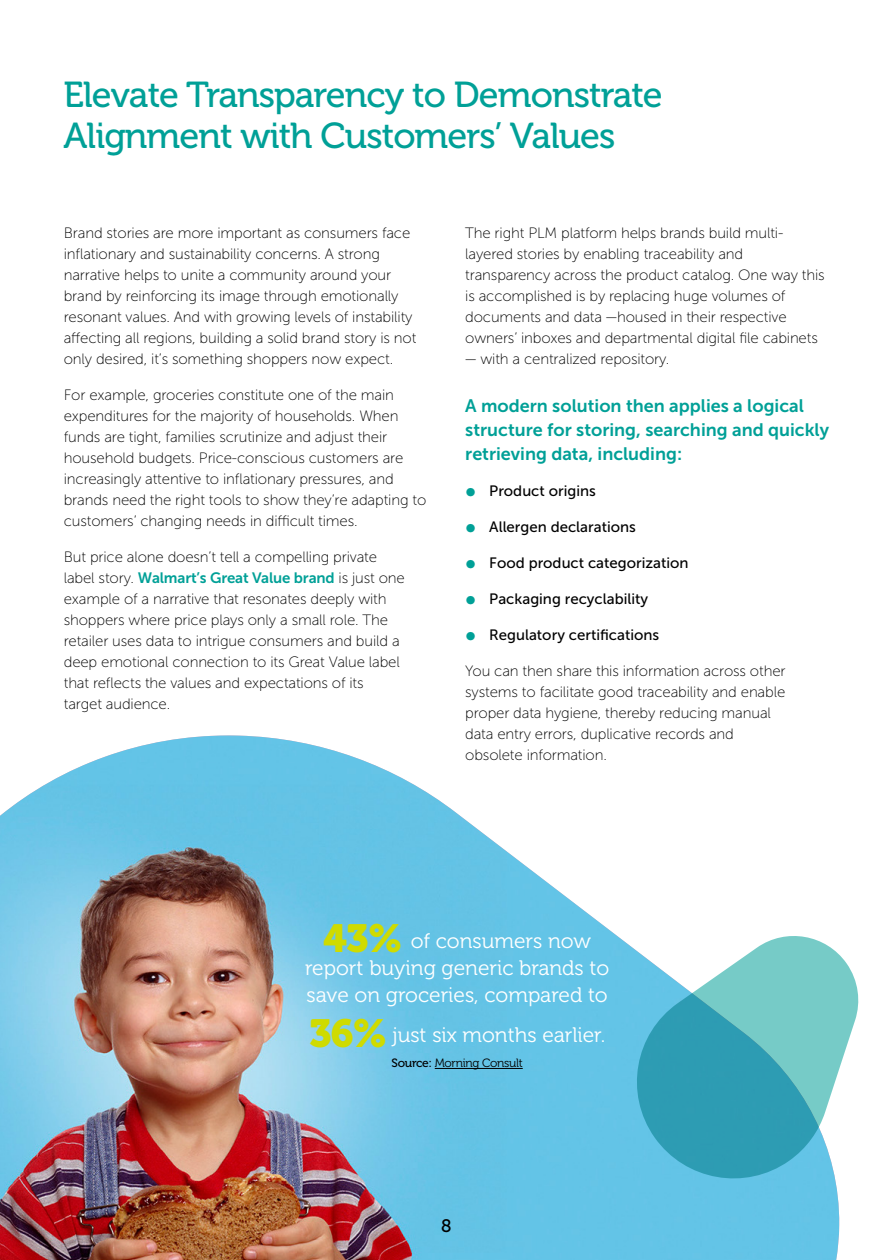
<style>
.page{position:relative;width:893px;height:1260px;background:#fff}
.page>*{position:absolute;margin:0;border:0;box-sizing:border-box;transform-origin:0 0}
.t1{font:36px/40.5px "Museo 500";letter-spacing:-.025em;color:#00a097}
.t2{font:21px/27px "Museo 300";color:#fff;text-align:center}
.t3{font:18px/24px "Museo Sans 700";color:#00a097}
.t4{font:18px "Museo 500";color:#000}
.t5{font:15px/21px "Museo Sans 100";letter-spacing:-.01em;color:#000}
.t6{font:15px "Museo Sans 500";color:#000}
.t7{font:15px "Museo Sans 700";letter-spacing:-.01em;color:#00a097}
.t8{font:12px "Museo 300";letter-spacing:-.025em;color:#000}
.s1{font-family:"Museo Sans 100";color:#000}
.s2{font-size:27px;color:#00a097}
.s3{font-family:"Museo 900";font-size:39px;color:#cfdb00}
.s4{font-family:"Museo 500"}
</style>
<div class="page">
<img style="left:0;top:735px;width:840px;height:525px">
<svg style="left:623px;top:927px;width:236px;height:265px"></svg>
<hr style="left:435px;top:1068px;width:87px;height:1px;background:#000">
<h1 class="t1" style="left:64px;top:75px;width:600px">Elevate Transparency to Demonstrate<br>Alignment with Customers’ Values</h1>
<p class="t5" style="left:64px;top:222px;width:354px">Brand stories are more important as consumers face inflationary and sustainability concerns. A strong narrative helps to unite a community around your brand by reinforcing its image through emotionally resonant values. And with growing levels of instability affecting all regions, building a solid brand story is not only desired, it’s something shoppers now expect.</p>
<p class="t5" style="left:64px;top:384px;width:364px">For example, groceries constitute one of the main expenditures for the majority of households. When funds are tight, families scrutinize and adjust their household budgets. Price-conscious customers are increasingly attentive to inflationary pressures, and brands need the right tools to show they’re adapting to customers’ changing needs in difficult times.</p>
<p class="t5" style="left:64px;top:546px;width:315px">But price alone doesn’t tell a compelling private</p>
<p class="t7" style="left:64px;top:569px;width:342px"><span class="s1">label story.</span> Walmart’s Great Value brand <span class="s1">is just one</span></p>
<p class="t5" style="left:64px;top:588px;width:337px">example of a narrative that resonates deeply with shoppers where price plays only a small role. The retailer uses data to intrigue consumers and build a deep emotional connection to its Great Value label that reflects the values and expectations of its target audience.</p>
<p class="t5" style="left:465px;top:222px;width:361px">The right PLM platform helps brands build multi&shy;layered stories by enabling traceability and transparency across the product catalog. One way this is accomplished is by replacing huge volumes of documents and data —housed in their respective owners’ inboxes and departmental digital file cabinets</p>
<p class="t5" style="left:465px;top:348px;width:206px">— with a centralized repository.</p>
<p class="t3" style="left:465px;top:394px;width:365px">A modern solution then applies a logical structure for storing, searching and quickly retrieving data, including:</p>
<p class="t6" style="left:465px;top:482px;width:132px"><span class="s2">•</span> Product origins</p>
<p class="t6" style="left:465px;top:518px;width:172px"><span class="s2">•</span> Allergen declarations</p>
<p class="t6" style="left:465px;top:554px;width:225px"><span class="s2">•</span> Food product categorization</p>
<p class="t6" style="left:465px;top:590px;width:184px"><span class="s2">•</span> Packaging recyclability</p>
<p class="t6" style="left:465px;top:626px;width:195px"><span class="s2">•</span> Regulatory certifications</p>
<p class="t5" style="left:465px;top:660px;width:322px">You can then share this information across other systems to facilitate good traceability and enable proper data hygiene, thereby reducing manual data entry errors, duplicative records and obsolete information.</p>
<h2 class="t2" style="left:305px;top:927px;width:305px"><span class="s3">43%</span> of consumers now report buying generic brands to save on groceries, compared to</h2>
<h2 class="t2" style="left:309px;top:1022px;width:297px"><span class="s3">36%</span> just six months earlier.</h2>
<p class="t8" style="left:391px;top:1057px;width:133px"><span class="s4">Source:</span> Morning Consult</p>
<p class="t4" style="left:441px;top:1216px;width:12px">8</p>
</div>
